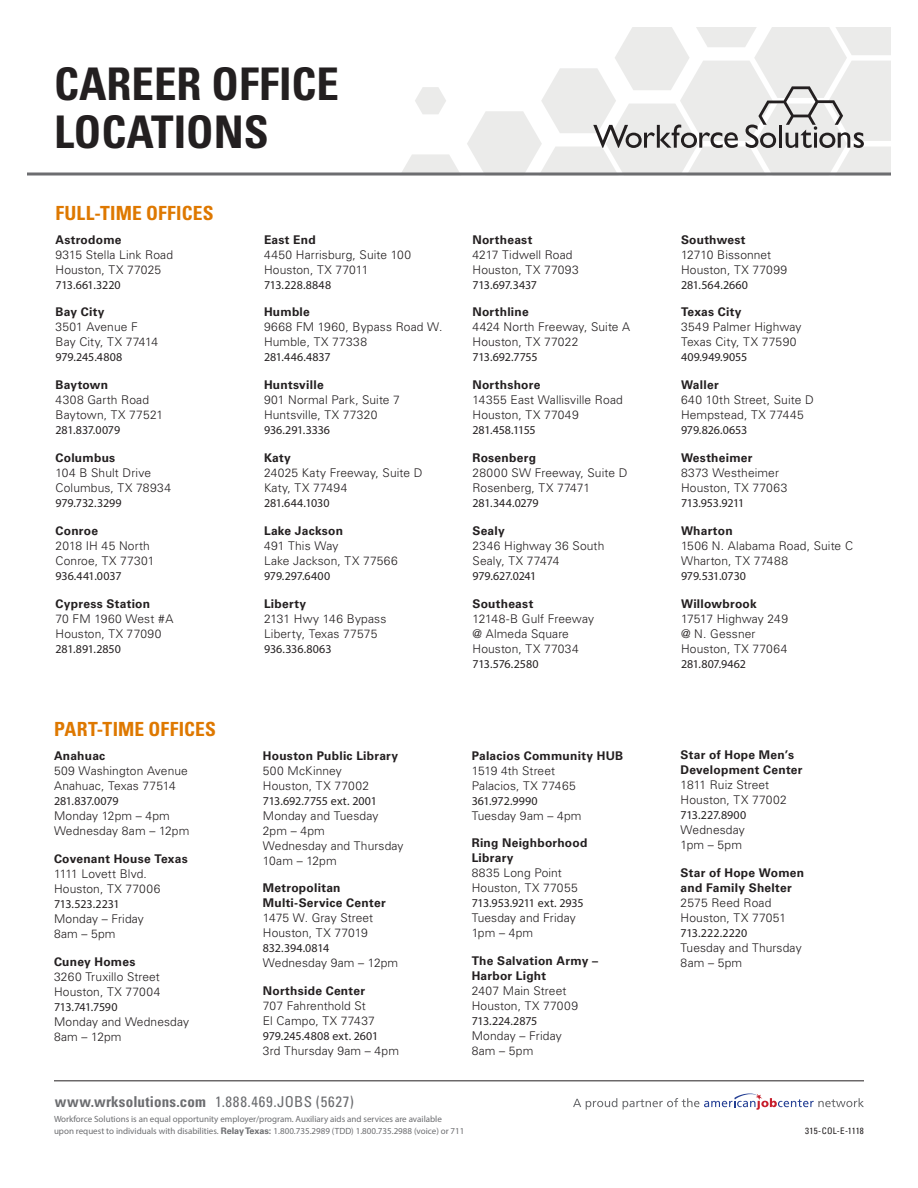
<style>
.page{position:relative;width:918px;height:1188px;background:#fff}
.page>*{position:absolute;margin:0;border:0;box-sizing:border-box;transform-origin:0 0}
.t1{font:700 condensed 45px/48px "Univers";color:#231f20}
.Subtitles{font:700 condensed 19.5px "Univers";letter-spacing:.01em;color:#de7800}
.t2{font:700 condensed 15px "Univers";letter-spacing:.015em;color:#6c6d70}
.center_info{font:300 12px/15px "Univers";letter-spacing:.01em;color:#231f20}
.t3{font:9px/12px "Myriad Pro";color:#6c6d70}
.t4{font:condensed 9px "Univers";letter-spacing:.02em;color:#231f20}
.s1{font-weight:700}
.s2{font-family:"Myriad Pro";font-weight:400}
.s3{font-weight:400}
.s4{font-family:"Univers";font-weight:700}
</style>
<div class="page">
<hr style="left:54px;top:1081px;width:810px;height:1px;background:#231f20">
<svg style="left:573px;top:1098px;width:44px;height:12px"></svg>
<svg style="left:623px;top:1094px;width:241px;height:16px"></svg>
<svg style="left:402px;top:27px;width:489px;height:145px;fill:#ebebea"></svg>
<svg style="left:27px;top:172px;width:864px;height:4px;background:#8e8f91"></svg>
<svg style="left:593px;top:125px;width:145px;height:23px;background:#b0aeae"></svg>
<svg style="left:746px;top:86px;width:118px;height:62px;background:#c6c5c5"></svg>
<p class="t1" style="left:54px;top:60px;width:287px">CAREER OFFICE<br>LOCATIONS</p>
<p class="Subtitles" style="left:56px;top:201px;width:160px">FULL-TIME OFFICES</p>
<p class="center_info" style="left:56px;top:232px;width:119px"><span class="s1">Astrodome<br></span>9315 Stella Link Road<br>Houston, TX 77025<br><span class="s2">713.661.3220</span></p>
<p class="center_info" style="left:56px;top:305px;width:104px"><span class="s1">Bay City<br></span>3501 Avenue F<br>Bay City, TX 77414<br><span class="s2">979.245.4808</span></p>
<p class="center_info" style="left:56px;top:378px;width:109px"><span class="s1">Baytown<br></span>4308 Garth Road<br>Baytown, TX 77521<br><span class="s2">281.837.0079</span></p>
<p class="center_info" style="left:56px;top:451px;width:117px"><span class="s1">Columbus<br></span>104 B Shult Drive<br>Columbus, TX 78934<br><span class="s2">979.732.3299</span></p>
<p class="center_info" style="left:56px;top:524px;width:101px"><span class="s1">Conroe<br></span>2018 IH 45 North<br>Conroe, TX 77301<br><span class="s2">936.441.0037</span></p>
<p class="center_info" style="left:56px;top:597px;width:119px"><span class="s1">Cypress Station<br></span>70 FM 1960 West #A<br>Houston, TX 77090<br><span class="s2">281.891.2850</span></p>
<p class="center_info" style="left:264px;top:232px;width:149px"><span class="s1">East End<br></span>4450 Harrisburg, Suite 100<br>Houston, TX 77011<br><span class="s2">713.228.8848</span></p>
<p class="center_info" style="left:264px;top:305px;width:180px"><span class="s1">Humble<br></span>9668 FM 1960, Bypass Road W.<br>Humble, TX 77338<br><span class="s2">281.446.4837</span></p>
<p class="center_info" style="left:264px;top:378px;width:137px"><span class="s1">Huntsville<br></span>901 Normal Park, Suite 7<br>Huntsville, TX 77320<br><span class="s2">936.291.3336</span></p>
<p class="center_info" style="left:264px;top:451px;width:160px"><span class="s1">Katy<br></span>24025 Katy Freeway, Suite D<br>Katy, TX 77494<br><span class="s2">281.644.1030</span></p>
<p class="center_info" style="left:264px;top:524px;width:135px"><span class="s1">Lake Jackson<br></span>491 This Way<br>Lake Jackson, TX 77566<br><span class="s2">979.297.6400</span></p>
<p class="center_info" style="left:264px;top:597px;width:124px"><span class="s1">Liberty<br></span>2131 Hwy 146 Bypass<br>Liberty, Texas 77575<br><span class="s2">936.336.8063</span></p>
<p class="center_info" style="left:472px;top:232px;width:108px"><span class="s1">Northeast<br></span>4217 Tidwell Road<br>Houston, TX 77093<br><span class="s2">713.697.3437</span></p>
<p class="center_info" style="left:472px;top:305px;width:159px"><span class="s1">Northline<br></span>4424 North Freeway, Suite A<br>Houston, TX 77022<br><span class="s2">713.692.7755</span></p>
<p class="center_info" style="left:472px;top:378px;width:152px"><span class="s1">Northshore<br></span>14355 East Wallisville Road<br>Houston, TX 77049<br><span class="s2">281.458.1155</span></p>
<p class="center_info" style="left:472px;top:451px;width:156px"><span class="s1">Rosenberg<br></span>28000 SW Freeway, Suite D<br>Rosenberg, TX 77471<br><span class="s2">281.344.0279</span></p>
<p class="center_info" style="left:472px;top:524px;width:133px"><span class="s1">Sealy<br></span>2346 Highway 36 South<br>Sealy, TX 77474<br><span class="s2">979.627.0241</span></p>
<p class="center_info" style="left:472px;top:597px;width:123px"><span class="s1">Southeast<br></span>12148-B Gulf Freeway @ Almeda Square<br>Houston, TX 77034<br><span class="s2">713.576.2580</span></p>
<p class="Subtitles" style="left:54px;top:717px;width:164px">PART-TIME OFFICES</p>
<p class="center_info" style="left:54px;top:748px;width:137px"><span class="s1">Anahuac<br></span>509 Washington Avenue<br>Anahuac, Texas 77514<br><span class="s2">281.837.0079<br></span>Monday 12pm – 4pm<br>Wednesday 8am – 12pm</p>
<p class="center_info" style="left:54px;top:851px;width:135px"><span class="s1">Covenant House Texas<br></span>1111 Lovett Blvd.<br>Houston, TX 77006<br><span class="s2">713.523.2231<br></span>Monday – Friday<br>8am – 5pm</p>
<p class="center_info" style="left:54px;top:954px;width:137px"><span class="s1">Cuney Homes<br></span>3260 Truxillo Street<br>Houston, TX 77004<br><span class="s2">713.741.7590<br></span>Monday and Wednesday<br>8am – 12pm</p>
<p class="center_info" style="left:263px;top:748px;width:142px"><span class="s1">Houston Public Library<br></span>500 McKinney<br>Houston, TX 77002<br><span class="s2">713.692.7755 ext. 2001<br></span>Monday and Tuesday<br>2pm – 4pm<br>Wednesday and Thursday<br>10am – 12pm</p>
<p class="center_info" style="left:263px;top:880px;width:137px"><span class="s1">Metropolitan<br>Multi-Service Center<br></span>1475 W. Gray Street<br>Houston, TX 77019<br><span class="s2">832.394.0814<br></span>Wednesday 9am – 12pm</p>
<p class="center_info" style="left:263px;top:983px;width:138px"><span class="s1">Northside Center<br></span>707 Fahrenthold St<br>El Campo, TX 77437<br><span class="s2">979.245.4808 ext. 2601<br></span>3rd Thursday 9am – 4pm</p>
<p class="center_info" style="left:472px;top:748px;width:153px"><span class="s1">Palacios Community HUB<br></span>1519 4th Street<br>Palacios, TX 77465<br><span class="s2">361.972.9990<br></span>Tuesday 9am – 4pm</p>
<p class="center_info" style="left:472px;top:835px;width:117px"><span class="s1">Ring Neighborhood<br>Library<br></span>8835 Long Point<br>Houston, TX 77055<br><span class="s2">713.953.9211 ext. 2935<br></span>Tuesday and Friday<br>1pm – 4pm</p>
<p class="center_info" style="left:472px;top:953px;width:128px"><span class="s1">The Salvation Army –<br>Harbor Light<br></span>2407 Main Street<br>Houston, TX 77009<br><span class="s2">713.224.2875<br></span>Monday – Friday<br>8am – 5pm</p>
<p class="t2" style="left:55px;top:1092px;width:301px">www.wrksolutions.com <span class="s3">1.888.469.JOBS (5627)</span></p>
<p class="t3" style="left:54px;top:1113px;width:412px">Workforce Solutions is an equal opportunity employer/program. Auxiliary aids and services are available<br>upon request to individuals with disabilities. <span class="s4">Relay Texas:</span> 1.800.735.2989 (TDD) 1.800.735.2988 (voice) or 711</p>
<p class="center_info" style="left:681px;top:232px;width:108px"><span class="s1">Southwest<br></span>12710 Bissonnet<br>Houston, TX 77099<br><span class="s2">281.564.2660</span></p>
<p class="center_info" style="left:681px;top:305px;width:122px"><span class="s1">Texas City<br></span>3549 Palmer Highway<br>Texas City, TX 77590<br><span class="s2">409.949.9055</span></p>
<p class="center_info" style="left:681px;top:378px;width:134px"><span class="s1">Waller<br></span>640 10th Street, Suite D<br>Hempstead, TX 77445<br><span class="s2">979.826.0653</span></p>
<p class="center_info" style="left:681px;top:451px;width:108px"><span class="s1">Westheimer<br></span>8373 Westheimer<br>Houston, TX 77063<br><span class="s2">713.953.9211</span></p>
<p class="center_info" style="left:681px;top:524px;width:174px"><span class="s1">Wharton<br></span>1506 N. Alabama Road, Suite C<br>Wharton, TX 77488<br><span class="s2">979.531.0730</span></p>
<p class="center_info" style="left:681px;top:597px;width:109px"><span class="s1">Willowbrook<br></span>17517 Highway 249 @ N. Gessner<br>Houston, TX 77064<br><span class="s2">281.807.9462</span></p>
<p class="center_info" style="left:681px;top:748px;width:123px"><span class="s1">Star of Hope Men’s<br>Development Center<br></span>1811 Ruiz Street<br>Houston, TX 77002<br><span class="s2">713.227.8900<br></span>Wednesday<br>1pm – 5pm</p>
<p class="center_info" style="left:681px;top:865px;width:125px"><span class="s1">Star of Hope Women and Family Shelter<br></span>2575 Reed Road<br>Houston, TX 77051<br><span class="s2">713.222.2220<br></span>Tuesday and Thursday<br>8am – 5pm</p>
<p class="t4" style="left:805px;top:1125px;width:60px">315-COL-E-1118</p>
</div>
